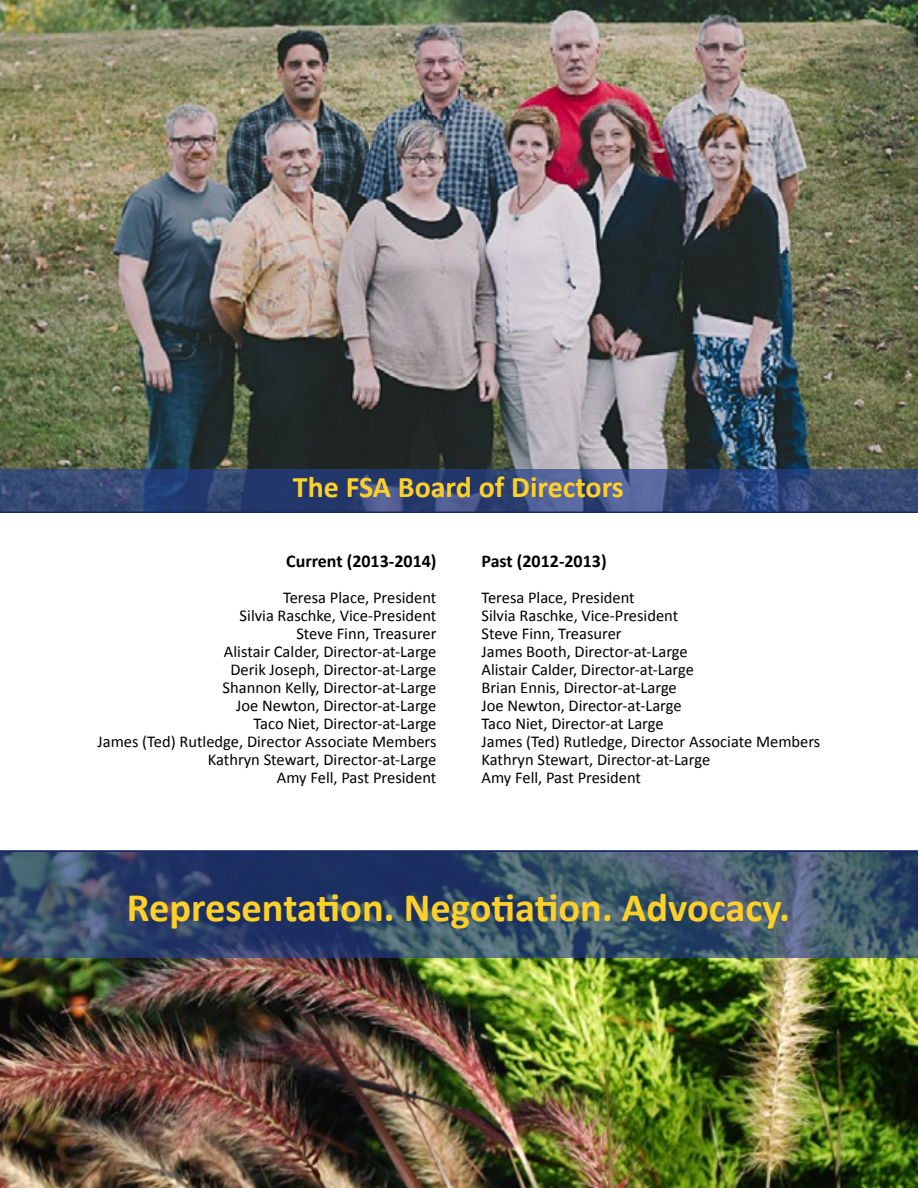
<style>
.page{position:relative;width:918px;height:1188px;background:#fff}
.page>*{position:absolute;margin:0;border:0;box-sizing:border-box;transform-origin:0 0}
.t1{font:700 40.5px "Calibri";color:#ffd128}
.t2{font:700 30px "Calibri";color:#ffd128}
.t3{font:700 18px "Calibri";color:#000}
.t4{font:16.5px/18px "Calibri";color:#000;text-align:right}
</style>
<div class="page">
<img style="left:0;top:958px;width:918px;height:230px">
<img style="left:0;top:0;width:918px;height:470px">
<svg style="left:0;top:850px;width:918px;height:108px;background:#354c6b"></svg>
<svg style="left:0;top:470px;width:918px;height:43px;background:#334779"></svg>
<h2 class="t2" style="left:293px;top:468px;width:333px">The FSA Board of Directors</h2>
<p class="t3" style="left:286px;top:550px;width:152px">Current (2013-2014)</p>
<p class="t4" style="left:98px;top:589px;width:340px">Teresa Place, President<br>Silvia Raschke, Vice-President<br>Steve Finn, Treasurer<br>Alistair Calder, Director-at-Large<br>Derik Joseph, Director-at-Large<br>Shannon Kelly, Director-at-Large<br>Joe Newton, Director-at-Large<br>Taco Niet, Director-at-Large<br>James (Ted) Rutledge, Director Associate Members Kathryn Stewart, Director-at-Large<br>Amy Fell, Past President</p>
<p class="t3" style="left:482px;top:550px;width:127px">Past (2012-2013)</p>
<p class="t4" style="left:482px;top:589px;width:340px;text-align:left">Teresa Place, President<br>Silvia Raschke, Vice-President<br>Steve Finn, Treasurer<br>James Booth, Director-at-Large<br>Alistair Calder, Director-at-Large<br>Brian Ennis, Director-at-Large<br>Joe Newton, Director-at-Large<br>Taco Niet, Director-at Large<br>James (Ted) Rutledge, Director Associate Members<br>Kathryn Stewart, Director-at-Large<br>Amy Fell, Past President</p>
<h1 class="t1" style="left:127px;top:881px;width:665px">Representation. Negotiation. Advocacy.</h1>
</div>
